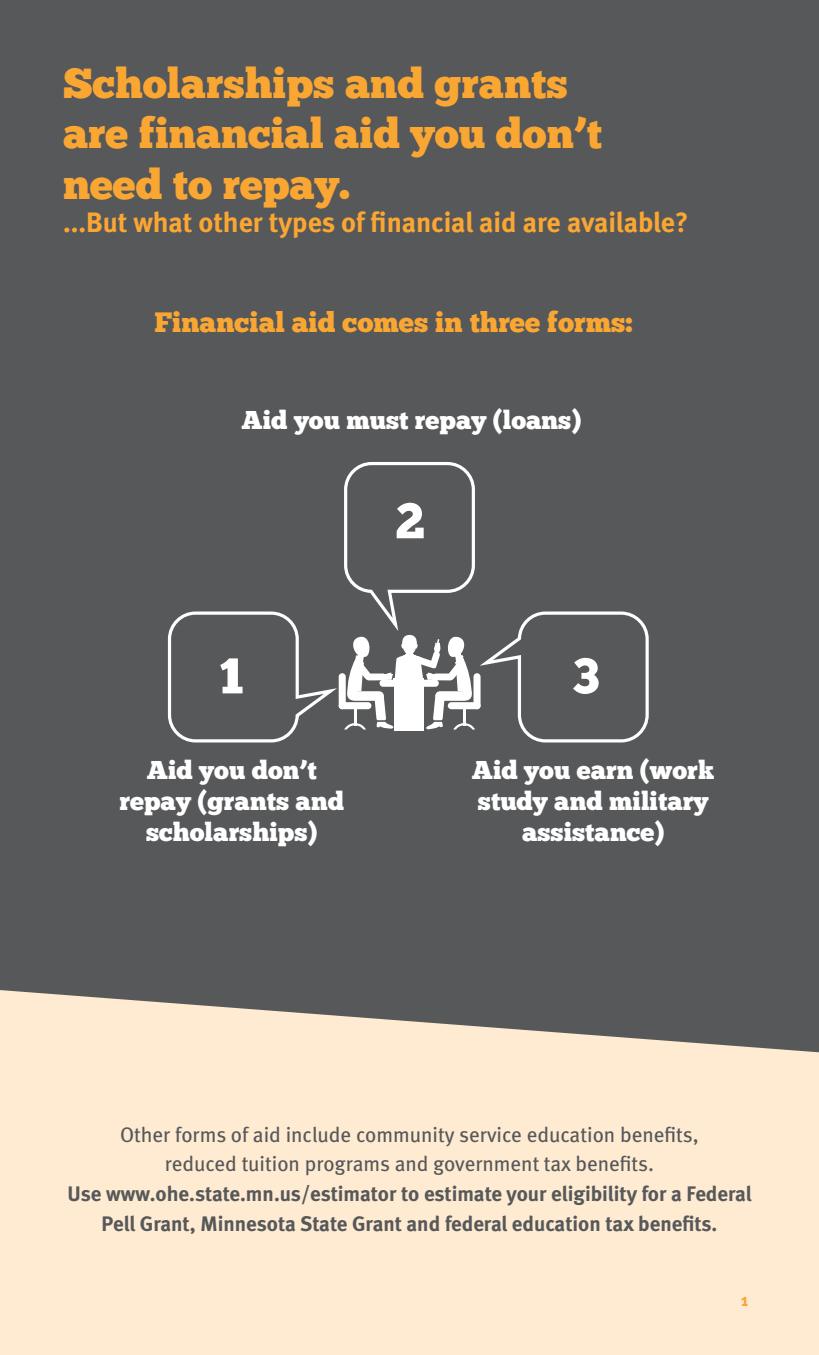
<style>
.page{position:relative;width:819px;height:1355px;background:#fff}
.page>*{position:absolute;margin:0;border:0;box-sizing:border-box;transform-origin:0 0}
.t1{font:50.05px "Chunk Five";color:#fff}
.t2{font:42px "Chunk Five";color:#faa633}
.t3{font:700 28px "Meta";color:#faa633}
.t4{font:28px "Chunk Five";color:#faa633}
.t5{font:25.72px/31px "Chunk Five";color:#fff;text-align:center}
.t6{font:700 21px/29.8px "Meta";color:#57585a;text-align:center}
.t7{font:21px "Meta";color:#57585a}
.h2{font:700 17.5px "Meta Pro";color:#faa633}
.s1{font-weight:400;font-size:21px;color:#57585a}
</style>
<div class="page">
<div style="left:0;top:1052px;width:819px;height:302px;background:#feebd1"></div>
<div style="left:0;top:0;width:819px;height:1052px;background:#57585a"></div>
<div style="left:344px;top:462px;width:131px;height:131px;border:3px solid #fff;border-radius:26px"></div>
<div style="left:518px;top:611px;width:131px;height:131px;border:3px solid #fff;border-radius:26px"></div>
<div style="left:168px;top:611px;width:131px;height:131px;border:3px solid #fff;border-radius:26px"></div>
<div style="left:339px;top:673px;width:7px;height:36px;background:#fff;border-radius:4px"></div>
<div style="left:448px;top:702px;width:33px;height:7px;background:#fff;border-radius:4px"></div>
<div style="left:474px;top:673px;width:7px;height:36px;background:#fff;border-radius:4px"></div>
<div style="left:394px;top:685px;width:30px;height:45px;background:#fff"></div>
<svg style="left:344px;top:633px;width:131px;height:96px"></svg>
<hr style="left:394px;top:678px;width:30px;height:1px;background:#fff">
<p class="t2" style="left:63px;top:58px;width:506px">Scholarships and grants</p>
<p class="t2" style="left:63px;top:109px;width:540px">are financial aid you don’t</p>
<p class="t2" style="left:63px;top:159px;width:289px">need to repay.</p>
<p class="t3" style="left:63px;top:206px;width:644px">...But what other types of financial aid are available?<span class="s1">In</span></p>
<p class="t4" style="left:154px;top:306px;width:480px">Financial aid comes in three forms:</p>
<p class="t5" style="left:242px;top:404px;width:341px">Aid you must repay (loans)</p>
<p class="t1" style="left:219px;top:646px;width:26px">1</p>
<p class="t5" style="left:120px;top:754px;width:226px">Aid you don’t repay (grants and scholarships)</p>
<p class="t1" style="left:395px;top:491px;width:31px">2</p>
<p class="t1" style="left:572px;top:646px;width:29px">3</p>
<p class="t5" style="left:472px;top:754px;width:244px">Aid you earn (work study and military assistance)</p>
<p class="t7" style="left:120px;top:1122px;width:580px">Other forms of aid include community service education benefits,</p>
<p class="t7" style="left:165px;top:1151px;width:491px">reduced tuition programs and government tax benefits.</p>
<p class="t6" style="left:68px;top:1178px;width:686px">Use www.ohe.state.mn.us/estimator to estimate your eligibility for a Federal<br>Pell Grant, Minnesota State Grant and federal education tax benefits.</p>
<p class="h2" style="left:741px;top:1288px;width:9px">1</p>
</div>
